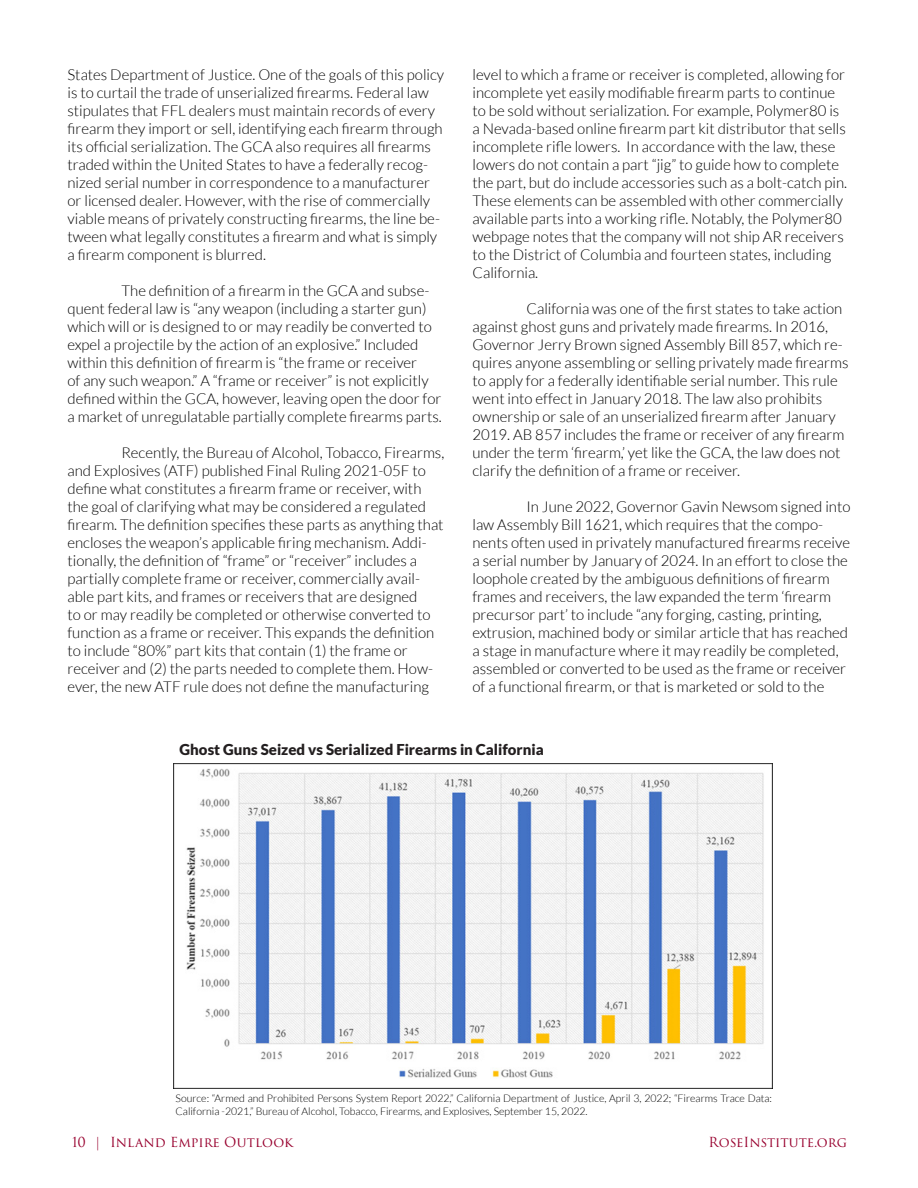
<style>
.page{position:relative;width:918px;height:1188px;background:#fff}
.page>*{position:absolute;margin:0;border:0;box-sizing:border-box;transform-origin:0 0}
.t1{font:300 15px/18px "Lato";color:#000}
.t2{font:900 15px "Lato";color:#231f20}
.t3{font:13.5px "Trajan Pro 3";color:#98002e}
.t4{font:300 10.5px/12.1px "Lato";color:#000}
</style>
<div class="page">
<img style="left:173px;top:763px;width:599px;height:326px">
<p class="t1" style="left:68px;top:65px;width:378px">States Department of Justice. One of the goals of this policy is to curtail the trade of unserialized firearms. Federal law stipulates that FFL dealers must maintain records of every firearm they import or sell, identifying each firearm through its official serialization. The GCA also requires all firearms traded within the United States to have a federally recog&shy;nized serial number in correspondence to a manufacturer or licensed dealer. However, with the rise of commercially viable means of privately constructing firearms, the line be&shy;tween what legally constitutes a firearm and what is simply a firearm component is blurred.</p>
<p class="t1" style="left:68px;top:281px;width:376px;text-indent:54px">The definition of a firearm in the GCA and subse&shy;quent federal law is “any weapon (including a starter gun) which will or is designed to or may readily be converted to expel a projectile by the action of an explosive.” Included within this definition of firearm is “the frame or receiver<br>of any such weapon.” A “frame or receiver” is not explicitly defined within the GCA, however, leaving open the door for a market of unregulatable partially complete firearms parts.</p>
<p class="t1" style="left:68px;top:443px;width:378px;text-indent:54px">Recently, the Bureau of Alcohol, Tobacco, Firearms, and Explosives (ATF) published Final Ruling 2021-05F to define what constitutes a firearm frame or receiver, with the goal of clarifying what may be considered a regulated firearm. The definition specifies these parts as anything that encloses the weapon’s applicable firing mechanism. Addi&shy;tionally, the definition of “frame” or “receiver” includes a partially complete frame or receiver, commercially avail&shy;able part kits, and frames or receivers that are designed<br>to or may readily be completed or otherwise converted to function as a frame or receiver. This expands the definition to include “80%” part kits that contain (1) the frame or receiver and (2) the parts needed to complete them. How&shy;ever, the new ATF rule does not define the manufacturing</p>
<p class="t1" style="left:472px;top:65px;width:376px">level to which a frame or receiver is completed, allowing for incomplete yet easily modifiable firearm parts to continue to be sold without serialization. For example, Polymer80 is a Nevada-based online firearm part kit distributor that sells incomplete rifle lowers. In accordance with the law, these lowers do not contain a part “jig” to guide how to complete the part, but do include accessories such as a bolt-catch pin.<br>These elements can be assembled with other commercially available parts into a working rifle. Notably, the Polymer80 webpage notes that the company will not ship AR receivers to the District of Columbia and fourteen states, including California.</p>
<p class="t1" style="left:472px;top:299px;width:378px;text-indent:54px">California was one of the first states to take action against ghost guns and privately made firearms. In 2016, Governor Jerry Brown signed Assembly Bill 857, which re&shy;quires anyone assembling or selling privately made firearms to apply for a federally identifiable serial number. This rule went into effect in January 2018. The law also prohibits ownership or sale of an unserialized firearm after January 2019. AB 857 includes the frame or receiver of any firearm under the term ‘firearm,’ yet like the GCA, the law does not clarify the definition of a frame or receiver.</p>
<p class="t1" style="left:472px;top:497px;width:379px;text-indent:54px">In June 2022, Governor Gavin Newsom signed into law Assembly Bill 1621, which requires that the compo&shy;nents often used in privately manufactured firearms receive a serial number by January of 2024. In an effort to close the loophole created by the ambiguous definitions of firearm frames and receivers, the law expanded the term ‘firearm precursor part’ to include “any forging, casting, printing, extrusion, machined body or similar article that has reached a stage in manufacture where it may readily be completed, assembled or converted to be used as the frame or receiver of a functional firearm, or that is marketed or sold to the</p>
<p class="t2" style="left:180px;top:740px;width:366px">Ghost Guns Seized vs Serialized Firearms in California</p>
<p class="t4" style="left:176px;top:1093px;width:598px">Source: “Armed and Prohibited Persons System Report 2022,” California Department of Justice, April 3, 2022; “Firearms Trace Data:<br>California -2021,” Bureau of Alcohol, Tobacco, Firearms, and Explosives, September 15, 2022.</p>
<p class="t3" style="left:72px;top:1132px;width:223px">10 | Inland Empire Outlook</p>
<p class="t3" style="left:709px;top:1132px;width:140px">RoseInstitute.org</p>
</div>
